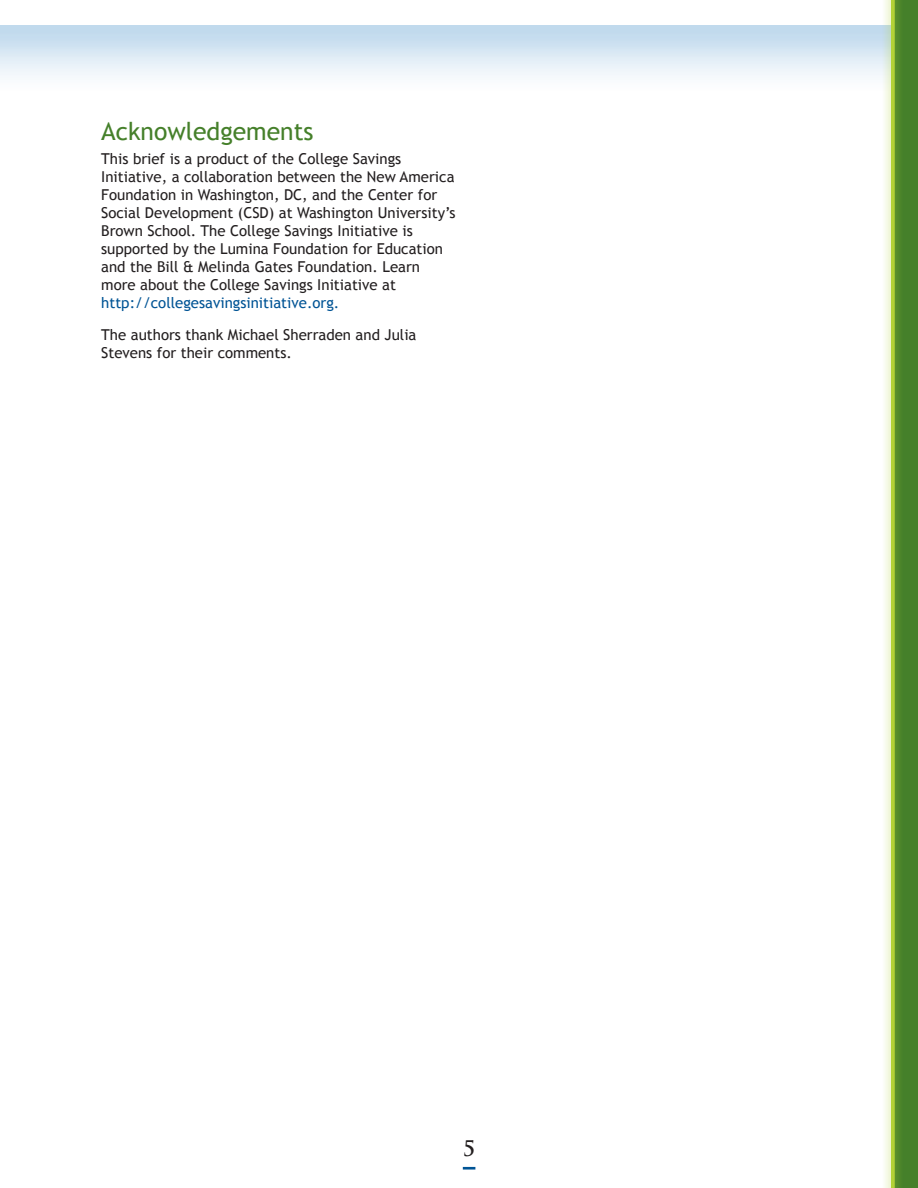
<style>
.page{position:relative;width:918px;height:1188px;background:#fff}
.page>*{position:absolute;margin:0;border:0;box-sizing:border-box;transform-origin:0 0}
.t1{font:24.75px "Trebuchet MS";color:#45802a}
.t2{font:700 21px "Trajan Pro";color:#231f20}
.t3{font:15px/18px "Trebuchet MS";color:#231f20}
.t4{font:15px "Trebuchet MS";color:#005495}
</style>
<div class="page">
<div style="left:1px;top:25px;width:917px;height:75px;background:linear-gradient(to bottom,#bdd7ec,#fff)"></div>
<svg style="left:463px;top:1167px;width:12px;height:3px"></svg>
<div style="left:893px;top:0;width:25px;height:1188px;background:#45802a"></div>
<div style="left:881px;top:0;width:23px;height:1188px;background:#b3d237;opacity:.75"></div>
<svg style="left:891px;top:0;width:4px;height:1188px;background:#adce36"></svg>
<h1 class="t1" style="left:101px;top:116px;width:214px">Acknowledgements</h1>
<p class="t3" style="left:101px;top:150px;width:356px">This brief is a product of the College Savings Initiative, a collaboration between the New America Foundation in Washington, DC, and the Center for Social Development (CSD) at Washington University’s Brown School. The College Savings Initiative is supported by the Lumina Foundation for Education and the Bill &amp; Melinda Gates Foundation. Learn more about the College Savings Initiative at</p>
<p class="t4" style="left:101px;top:294px;width:240px">http://collegesavingsinitiative.org.</p>
<p class="t3" style="left:101px;top:326px;width:317px">The authors thank Michael Sherraden and Julia<br>Stevens for their comments.</p>
<h2 class="t2" style="left:463px;top:1136px;width:14px">5</h2>
</div>
